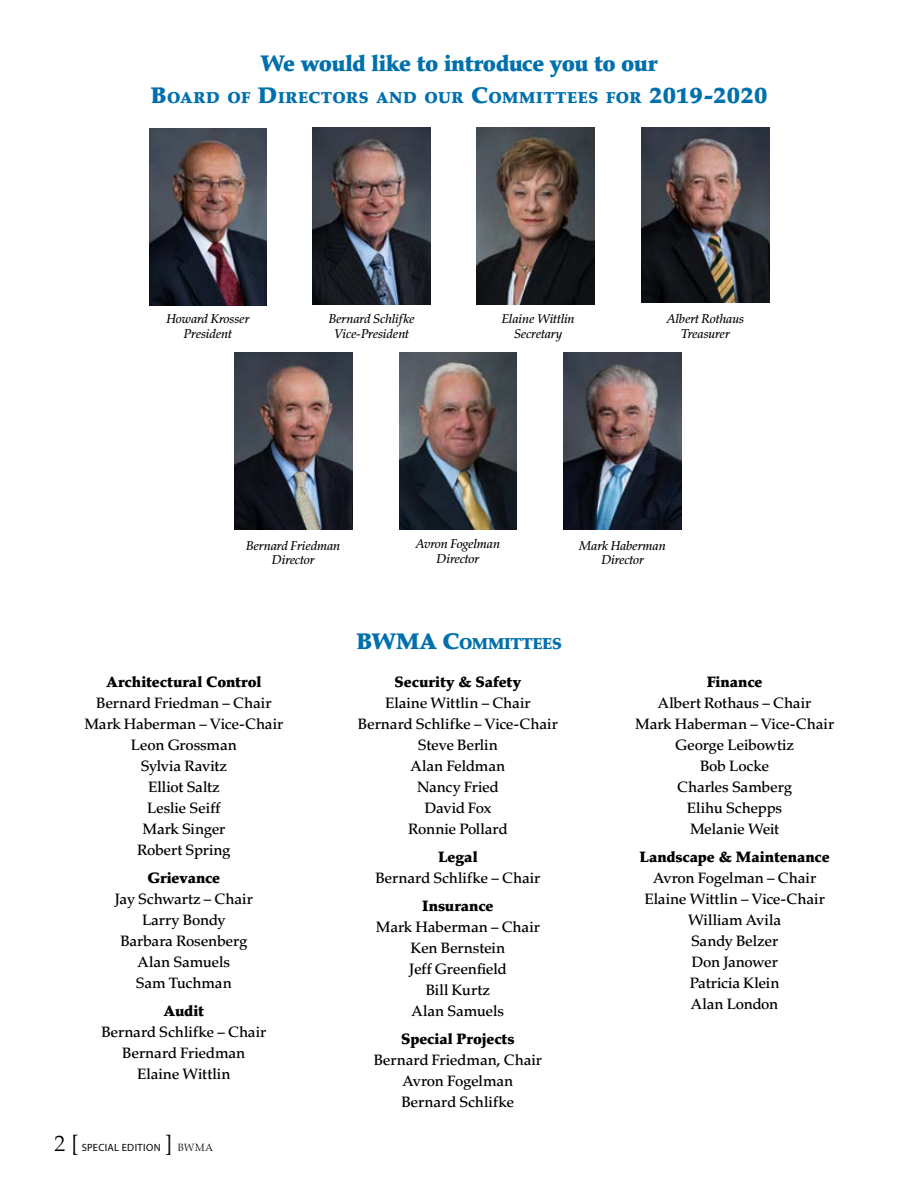
<style>
.page{position:relative;width:918px;height:1188px;background:#fff}
.page>*{position:absolute;margin:0;border:0;box-sizing:border-box;transform-origin:0 0}
.t1{font:900 22.5px "Palatino";letter-spacing:-.025em;color:#0070ad}
.t2{font:900 15.75px "Palatino";letter-spacing:.025em;color:#0070ad}
.t3{font:900 15.75px "Palatino";letter-spacing:-.015em;color:#0070ad}
.t4{font:500 15px/21px "Palatino";letter-spacing:-.01em;color:#000;text-align:center}
.t5{font:900 15px "Palatino";letter-spacing:-.005em;color:#000}
.t6{font:italic 500 12.75px/15px "Palatino";letter-spacing:-.015em;color:#000;text-align:center}
.t7{font:10.5px "Myriad";letter-spacing:.03em;color:#000}
.s1{font-size:22.5px}
.s2{font-family:"Palatino";font-weight:300;font-size:22.5px}
.s3{font-family:"Palatino";font-weight:300}
</style>
<div class="page">
<img style="left:234px;top:353px;width:118px;height:176px">
<img style="left:399px;top:353px;width:118px;height:176px">
<img style="left:564px;top:353px;width:117px;height:176px">
<img style="left:149px;top:129px;width:118px;height:176px">
<img style="left:313px;top:127px;width:118px;height:177px">
<img style="left:477px;top:127px;width:118px;height:177px">
<img style="left:642px;top:127px;width:127px;height:176px">
<h1 class="t1" style="left:261px;top:50px;width:399px">We would like to introduce you to our</h1>
<p class="t2" style="left:151px;top:88px;width:618px"><span class="s1">B</span>OARD OF <span class="s1">D</span>IRECTORS AND OUR <span class="s1">C</span>OMMITTEES FOR <span class="s1">2019-2020</span></p>
<p class="t6" style="left:166px;top:311px;width:84px">Howard Krosser<br>President</p>
<p class="t6" style="left:329px;top:311px;width:87px">Bernard Schlifke<br>Vice-President</p>
<p class="t6" style="left:502px;top:311px;width:74px">Elaine Wittlin<br>Secretary</p>
<p class="t6" style="left:667px;top:311px;width:79px">Albert Rothaus<br>Treasurer</p>
<p class="t6" style="left:416px;top:537px;width:86px">Avron Fogelman<br>Director</p>
<p class="t6" style="left:246px;top:538px;width:96px">Bernard Friedman<br>Director</p>
<p class="t6" style="left:579px;top:538px;width:88px">Mark Haberman<br>Director</p>
<p class="t5" style="left:106px;top:673px;width:156px">Architectural Control</p>
<p class="t4" style="left:84px;top:693px;width:201px">Bernard Friedman – Chair<br>Mark Haberman – Vice-Chair<br>Leon Grossman<br>Sylvia Ravitz<br>Elliot Saltz<br>Leslie Seiff<br>Mark Singer<br>Robert Spring</p>
<p class="t5" style="left:147px;top:869px;width:74px">Grievance</p>
<p class="t4" style="left:115px;top:889px;width:139px">Jay Schwartz – Chair<br>Larry Bondy<br>Barbara Rosenberg<br>Alan Samuels<br>Sam Tuchman</p>
<p class="t5" style="left:164px;top:1002px;width:42px">Audit</p>
<p class="t4" style="left:101px;top:1022px;width:167px">Bernard Schlifke – Chair<br>Bernard Friedman<br>Elaine Wittlin</p>
<p class="t7" style="left:54px;top:1143px;width:160px"><span class="s2">2 [</span> SPECIAL EDITION <span class="s2">]</span> <span class="s3">BWMA</span></p>
<p class="t3" style="left:356px;top:634px;width:207px"><span class="s1">BWMA C</span>OMMITTEES</p>
<p class="t5" style="left:395px;top:673px;width:128px">Security &amp; Safety</p>
<p class="t4" style="left:358px;top:693px;width:201px">Elaine Wittlin – Chair<br>Bernard Schlifke – Vice-Chair<br>Steve Berlin<br>Alan Feldman<br>Nancy Fried<br>David Fox<br>Ronnie Pollard</p>
<p class="t5" style="left:438px;top:848px;width:41px">Legal</p>
<p class="t4" style="left:375px;top:868px;width:167px">Bernard Schlifke – Chair</p>
<p class="t5" style="left:422px;top:897px;width:73px">Insurance</p>
<p class="t4" style="left:376px;top:917px;width:166px">Mark Haberman – Chair<br>Ken Bernstein<br>Jeff Greenfield<br>Bill Kurtz<br>Alan Samuels</p>
<p class="t5" style="left:401px;top:1030px;width:115px">Special Projects</p>
<p class="t4" style="left:374px;top:1049px;width:170px">Bernard Friedman, Chair<br>Avron Fogelman<br>Bernard Schlifke</p>
<p class="t5" style="left:707px;top:673px;width:57px">Finance</p>
<p class="t4" style="left:635px;top:693px;width:201px">Albert Rothaus – Chair<br>Mark Haberman – Vice-Chair<br>George Leibowtiz<br>Bob Locke<br>Charles Samberg<br>Elihu Schepps<br>Melanie Weit</p>
<p class="t5" style="left:640px;top:848px;width:192px">Landscape &amp; Maintenance</p>
<p class="t4" style="left:644px;top:868px;width:182px">Avron Fogelman – Chair<br>Elaine Wittlin – Vice-Chair<br>William Avila<br>Sandy Belzer<br>Don Janower<br>Patricia Klein<br>Alan London</p>
</div>
